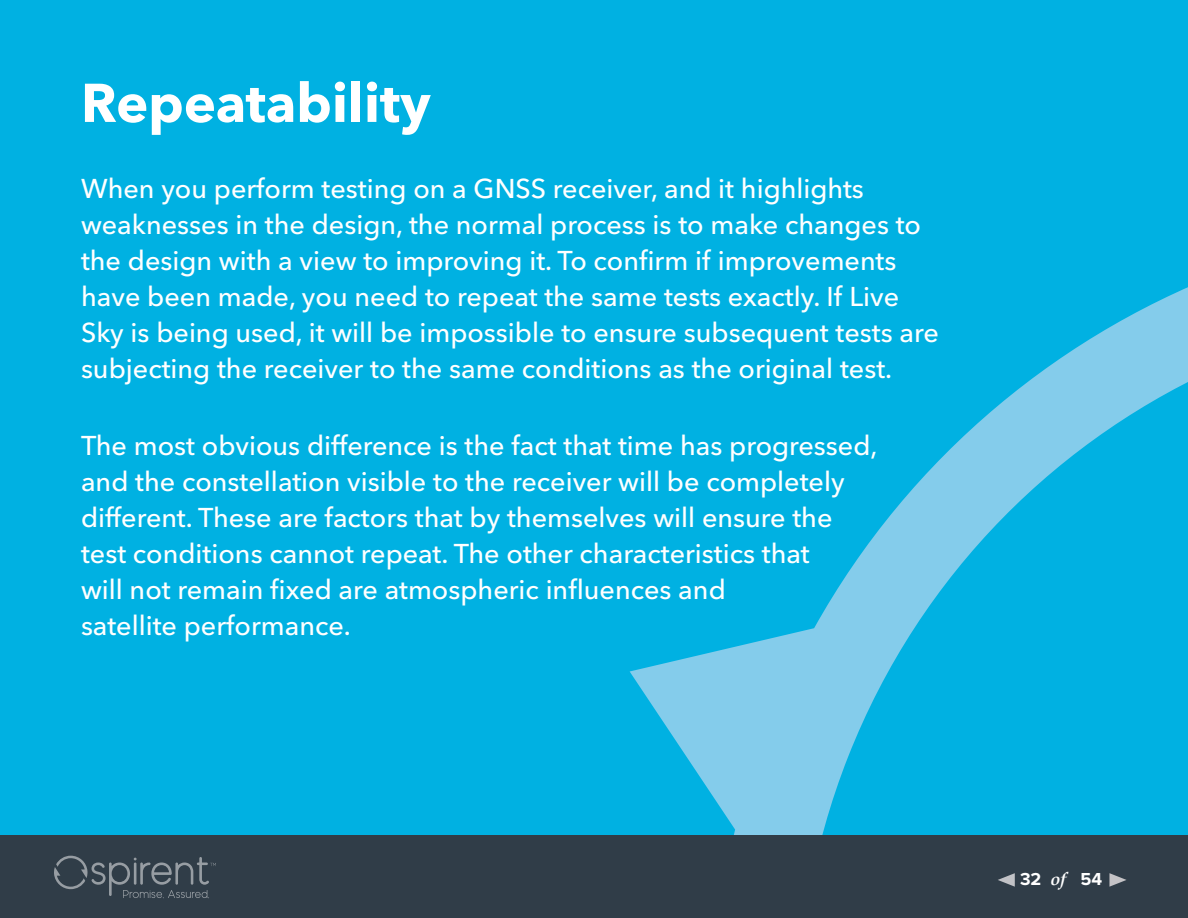
<style>
.page{position:relative;width:1188px;height:918px;background:#00b1e2}
.page>*{position:absolute;margin:0;border:0;box-sizing:border-box;transform-origin:0 0}
.t1{font:700 54px "Avenir Next LT Pro";color:#fff}
.t2{font:500 27px/36px "Avenir Next LT Pro";color:#fff}
.t3{font:700 18px "Proxima Nova";color:#fff}
.s1{font-family:"Book Antiqua";font-style:italic}
</style>
<div class="page">
<svg style="left:630px;top:287px;width:558px;height:549px"></svg>
<div style="left:0;top:836px;width:1188px;height:82px;background:#303d48"></div>
<svg style="left:54px;top:856px;width:162px;height:42px"></svg>
<svg style="left:1109px;top:873px;width:18px;height:14px"></svg>
<svg style="left:998px;top:873px;width:17px;height:14px"></svg>
<h1 class="t1" style="left:81px;top:80px;width:351px">Repeatability</h1>
<p class="t2" style="left:81px;top:173px;width:859px">When you perform testing on a GNSS receiver, and it highlights weaknesses in the design, the normal process is to make changes to the design with a view to improving it. To confirm if improvements have been made, you need to repeat the same tests exactly. If Live Sky is being used, it will be impossible to ensure subsequent tests are subjecting the receiver to the same conditions as the original test.</p>
<p class="t2" style="left:81px;top:430px;width:798px">The most obvious difference is the fact that time has progressed, and the constellation visible to the receiver will be completely different. These are factors that by themselves will ensure the test conditions cannot repeat. The other characteristics that<br>will not remain fixed are atmospheric influences and<br>satellite performance.</p>
<p class="t3" style="left:1020px;top:872px;width:84px">32 <span class="s1">of</span> 54</p>
</div>
